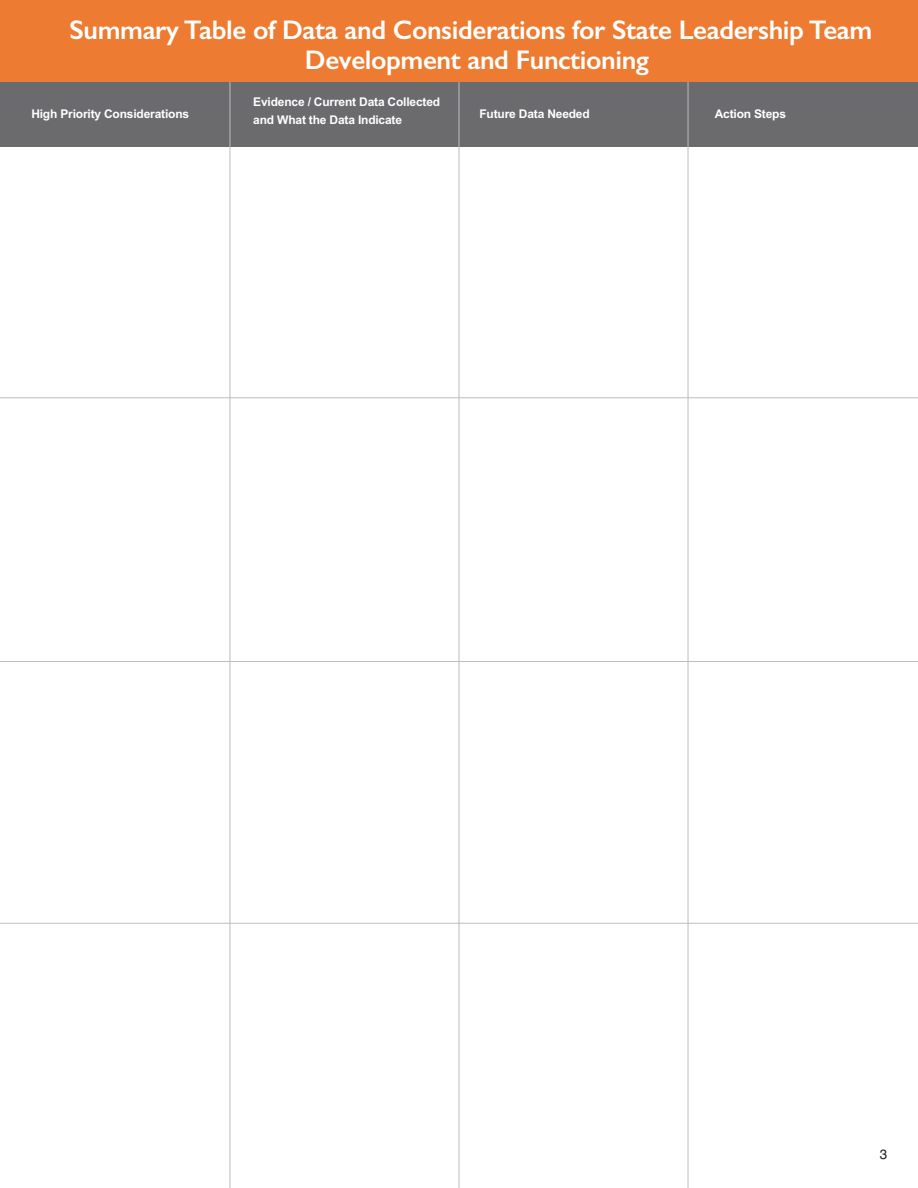
<style>
.page{position:relative;width:918px;height:1188px;background:#fff}
.page>*{position:absolute;margin:0;border:0;box-sizing:border-box;transform-origin:0 0}
.t1{font:600 27px/29.2px "Gill Sans";letter-spacing:-.015em;color:#fff;text-align:center}
.t2{font:13.5px "Helvetica";color:#231f20}
.t3{font:700 12px/18.8px "Arial";letter-spacing:-.015em;color:#fff}
</style>
<div class="page">
<div style="left:0;top:81px;width:918px;height:65px;background:#6b6b6e"></div>
<hr style="left:230px;top:67px;width:1px;height:1121px;background:#bcbdc0">
<hr style="left:459px;top:52px;width:1px;height:1136px;background:#bcbdc0">
<hr style="left:688px;top:40px;width:1px;height:1148px;background:#bcbdc0">
<hr style="left:0;top:661px;width:918px;height:1px;background:#bcbdc0">
<hr style="left:0;top:398px;width:918px;height:1px;background:#bcbdc0">
<hr style="left:0;top:923px;width:918px;height:1px;background:#bcbdc0">
<div style="left:0;top:0;width:918px;height:82px;background:#ed7b31"></div>
<h1 class="t1" style="left:70px;top:15px;width:804px">Summary Table of Data and Considerations for State Leadership Team<br>Development and Functioning</h1>
<p class="t3" style="left:31px;top:105px;width:159px">High Priority Considerations</p>
<p class="t3" style="left:253px;top:92px;width:188px">Evidence / Current Data Collected and What the Data Indicate</p>
<p class="t3" style="left:480px;top:105px;width:112px">Future Data Needed</p>
<p class="t3" style="left:715px;top:105px;width:73px">Action Steps</p>
<p class="t2" style="left:880px;top:1146px;width:9px">3</p>
</div>
